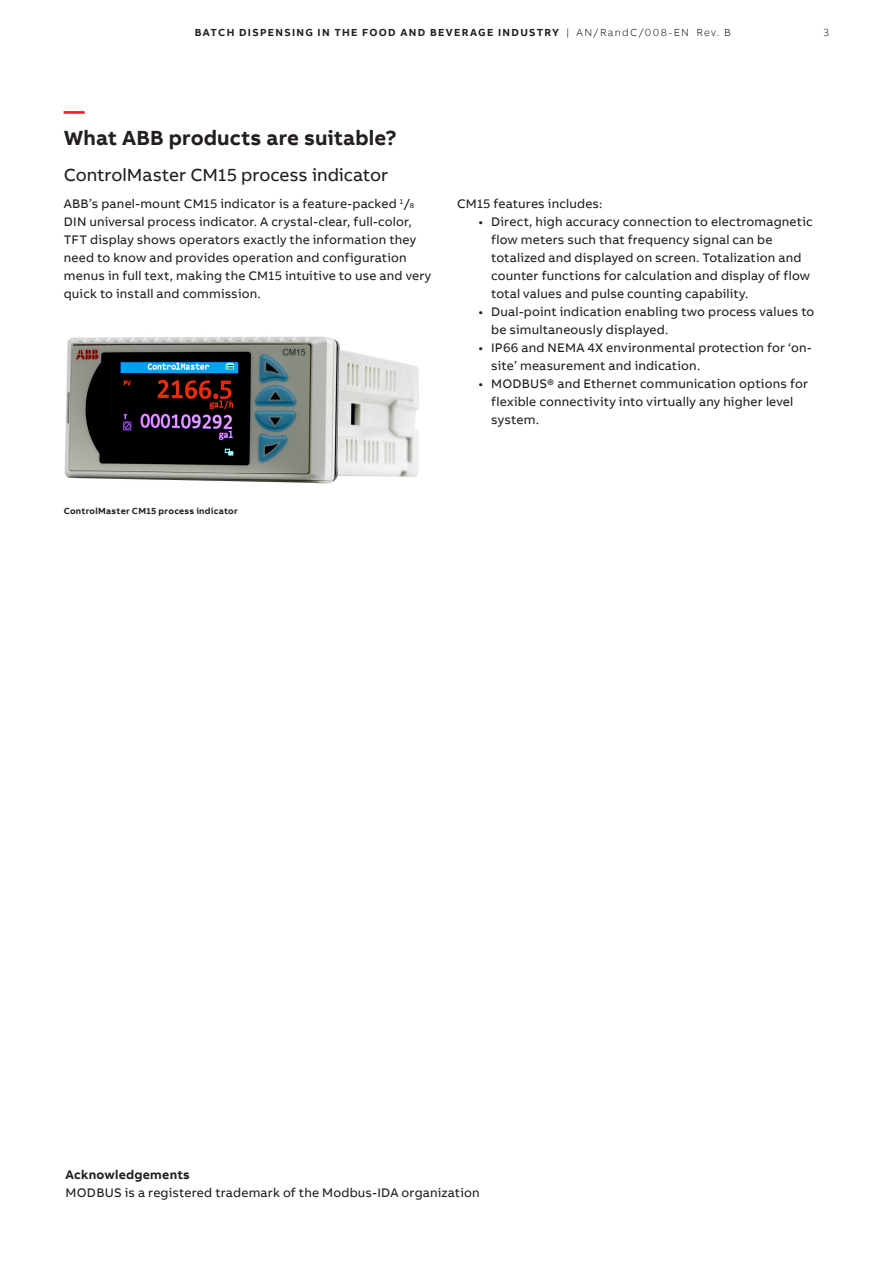
<style>
.page{position:relative;width:893px;height:1263px;background:#fff}
.page>*{position:absolute;margin:0;border:0;box-sizing:border-box;transform-origin:0 0}
.Heading_Lvl_1_Bold_1{font:700 21px "AB Bvoice";letter-spacing:.005em;color:#231f20}
.Body_text_8_5pt_12pt{font:700 21px "AB Bvoice";color:#ee1c28}
.Heading_Lvl_2_Reg_12{font:18px "AB Bvoice";color:#231f20}
.Body_text_8_5pt_12pt-2{font:12.75px/18px "AB Bvoice";letter-spacing:.015em;color:#231f20}
.Paragraph_Title_8_5p{font:700 12.75px "AB Bvoice";letter-spacing:.02em;color:#231f20}
.t1{font:700 10.5px "AB Bvoice";letter-spacing:.125em;color:#231f20}
.Page_Number_Right_7p{font:300 10.5px "AB Bvoice";color:#231f20}
.Caption_Figure_6pt_8{font:700 9px "AB Bvoice";letter-spacing:.03em;color:#231f20}
.s1{font-weight:300}
.s2{font-size:7.5px}
</style>
<div class="page">
<img style="left:64px;top:336px;width:355px;height:148px">
<p class="t1" style="left:195px;top:25px;width:537px">BATCH DISPENSING IN THE FOOD AND BEVERAGE INDUSTRY <span class="s1">| AN/RandC/008-EN Rev. B</span></p>
<p class="Page_Number_Right_7p" style="left:823px;top:26px;width:7px">3</p>
<p class="Body_text_8_5pt_12pt" style="left:64px;top:97px;width:22px">—</p>
<p class="Heading_Lvl_1_Bold_1" style="left:64px;top:124px;width:334px">What ABB products are suitable?</p>
<p class="Heading_Lvl_2_Reg_12" style="left:64px;top:164px;width:326px">ControlMaster CM15 process indicator</p>
<p class="Body_text_8_5pt_12pt-2" style="left:64px;top:195px;width:369px">ABB’s panel-mount CM15 indicator is a feature-packed <sup>1</sup>/<span class="s2">8<br></span>DIN universal process indicator. A crystal-clear, full-color, TFT display shows operators exactly the information they need to know and provides operation and configuration menus in full text, making the CM15 intuitive to use and very quick to install and commission.</p>
<p class="Body_text_8_5pt_12pt-2" style="left:457px;top:195px;width:147px">CM15 features includes:</p>
<p class="Body_text_8_5pt_12pt-2" style="left:491px;top:213px;width:323px;text-indent:-13px">• Direct, high accuracy connection to electromagnetic flow meters such that frequency signal can be totalized and displayed on screen. Totalization and counter functions for calculation and display of flow total values and pulse counting capability.</p>
<p class="Body_text_8_5pt_12pt-2" style="left:491px;top:303px;width:325px;text-indent:-13px">• Dual-point indication enabling two process values to be simultaneously displayed.</p>
<p class="Body_text_8_5pt_12pt-2" style="left:491px;top:339px;width:322px;text-indent:-13px">• IP66 and NEMA 4X environmental protection for ‘on&shy;site’ measurement and indication.</p>
<p class="Body_text_8_5pt_12pt-2" style="left:491px;top:375px;width:318px;text-indent:-13px">• MODBUS® and Ethernet communication options for flexible connectivity into virtually any higher level system.</p>
<p class="Caption_Figure_6pt_8" style="left:64px;top:505px;width:176px">ControlMaster CM15 process indicator</p>
<p class="Paragraph_Title_8_5p" style="left:66px;top:1167px;width:126px">Acknowledgements</p>
<p class="Body_text_8_5pt_12pt-2" style="left:66px;top:1184px;width:416px">MODBUS is a registered trademark of the Modbus-IDA organization</p>
</div>
